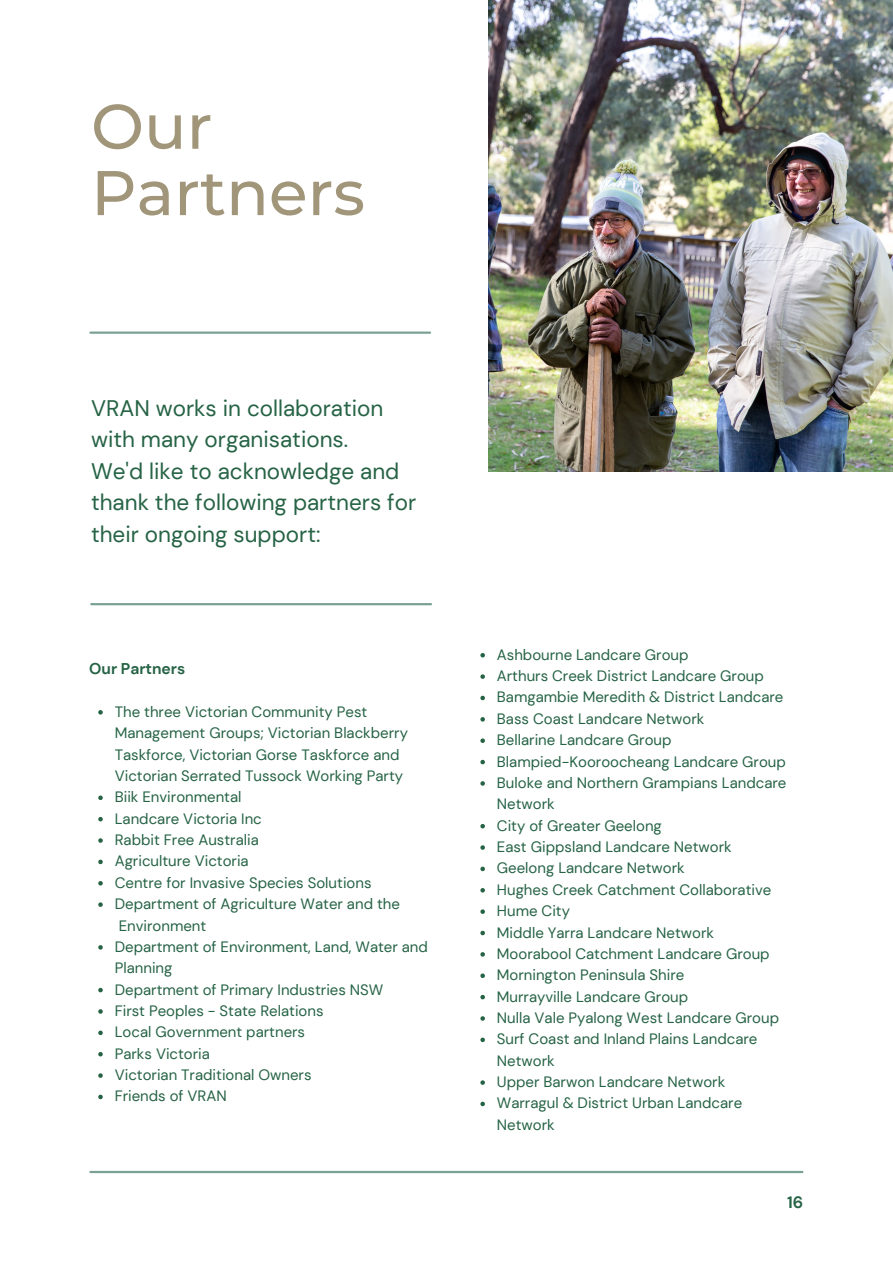
<style>
.page{position:relative;width:893px;height:1264px;background:#fff}
.page>*{position:absolute;margin:0;border:0;box-sizing:border-box;transform-origin:0 0}
.t1{font:500 63px/66.3px "Montserrat";color:#a1967a}
.t2{font:22.5px/31.5px "DM Sans";color:#266345}
.t3{font:700 16.5px "DM Sans";color:#266345}
.t4{font:700 15.6px "DM Sans";color:#266345}
.t5{font:15px/21.3px "DM Sans";color:#266345}
</style>
<div class="page">
<hr style="left:90px;top:1170px;width:712px;height:3px;background:#7ba195">
<hr style="left:90px;top:331px;width:340px;height:3px;background:#7ba195">
<hr style="left:91px;top:603px;width:340px;height:2px;background:#7ba195">
<img style="left:488px;top:0;width:404px;height:471px">
<svg style="left:98px;top:710px;width:5px;height:4px"></svg>
<svg style="left:98px;top:795px;width:5px;height:5px"></svg>
<svg style="left:98px;top:817px;width:5px;height:4px"></svg>
<svg style="left:98px;top:838px;width:5px;height:4px"></svg>
<svg style="left:98px;top:859px;width:5px;height:5px"></svg>
<svg style="left:98px;top:881px;width:5px;height:4px"></svg>
<svg style="left:98px;top:902px;width:5px;height:4px"></svg>
<svg style="left:98px;top:945px;width:5px;height:4px"></svg>
<svg style="left:98px;top:987px;width:5px;height:5px"></svg>
<svg style="left:98px;top:1009px;width:5px;height:4px"></svg>
<svg style="left:98px;top:1030px;width:5px;height:5px"></svg>
<svg style="left:98px;top:1052px;width:5px;height:4px"></svg>
<svg style="left:98px;top:1073px;width:5px;height:4px"></svg>
<svg style="left:98px;top:1094px;width:5px;height:5px"></svg>
<svg style="left:480px;top:653px;width:5px;height:4px"></svg>
<svg style="left:480px;top:674px;width:5px;height:5px"></svg>
<svg style="left:480px;top:695px;width:5px;height:5px"></svg>
<svg style="left:480px;top:717px;width:5px;height:4px"></svg>
<svg style="left:480px;top:738px;width:5px;height:5px"></svg>
<svg style="left:480px;top:759px;width:5px;height:5px"></svg>
<svg style="left:480px;top:781px;width:5px;height:4px"></svg>
<svg style="left:480px;top:824px;width:5px;height:4px"></svg>
<svg style="left:480px;top:845px;width:5px;height:4px"></svg>
<svg style="left:480px;top:866px;width:5px;height:5px"></svg>
<svg style="left:480px;top:888px;width:5px;height:4px"></svg>
<svg style="left:480px;top:909px;width:5px;height:4px"></svg>
<svg style="left:480px;top:930px;width:5px;height:5px"></svg>
<svg style="left:480px;top:952px;width:5px;height:4px"></svg>
<svg style="left:480px;top:973px;width:5px;height:5px"></svg>
<svg style="left:480px;top:994px;width:5px;height:5px"></svg>
<svg style="left:480px;top:1016px;width:5px;height:4px"></svg>
<svg style="left:480px;top:1037px;width:5px;height:5px"></svg>
<svg style="left:480px;top:1080px;width:5px;height:4px"></svg>
<svg style="left:480px;top:1101px;width:5px;height:5px"></svg>
<h1 class="t1" style="left:91px;top:93px;width:275px">Our<br>Partners</h1>
<h2 class="t2" style="left:91px;top:392px;width:326px">VRAN works in collaboration with many organisations.<br>We'd like to acknowledge and thank the following partners for their ongoing support:</h2>
<p class="t4" style="left:89px;top:658px;width:97px">Our Partners</p>
<p class="t5" style="left:115px;top:701px;width:315px">The three Victorian Community Pest<br>Management Groups; Victorian Blackberry<br>Taskforce, Victorian Gorse Taskforce and<br>Victorian Serrated Tussock Working Party<br>Biik Environmental<br>Landcare Victoria Inc<br>Rabbit Free Australia<br>Agriculture Victoria<br>Centre for Invasive Species Solutions<br>Department of Agriculture Water and the<br>Environment<br>Department of Environment, Land, Water and<br>Planning<br>Department of Primary Industries NSW<br>First Peoples - State Relations<br>Local Government partners<br>Parks Victoria<br>Victorian Traditional Owners<br>Friends of VRAN</p>
<p class="t5" style="left:497px;top:644px;width:291px">Ashbourne Landcare Group<br>Arthurs Creek District Landcare Group<br>Bamgambie Meredith &amp; District Landcare<br>Bass Coast Landcare Network<br>Bellarine Landcare Group<br>Blampied-Kooroocheang Landcare Group<br>Buloke and Northern Grampians Landcare<br>Network<br>City of Greater Geelong<br>East Gippsland Landcare Network<br>Geelong Landcare Network<br>Hughes Creek Catchment Collaborative<br>Hume City<br>Middle Yarra Landcare Network<br>Moorabool Catchment Landcare Group<br>Mornington Peninsula Shire<br>Murrayville Landcare Group<br>Nulla Vale Pyalong West Landcare Group<br>Surf Coast and Inland Plains Landcare<br>Network<br>Upper Barwon Landcare Network<br>Warragul &amp; District Urban Landcare<br>Network</p>
<p class="t3" style="left:787px;top:1192px;width:18px">16</p>
</div>
